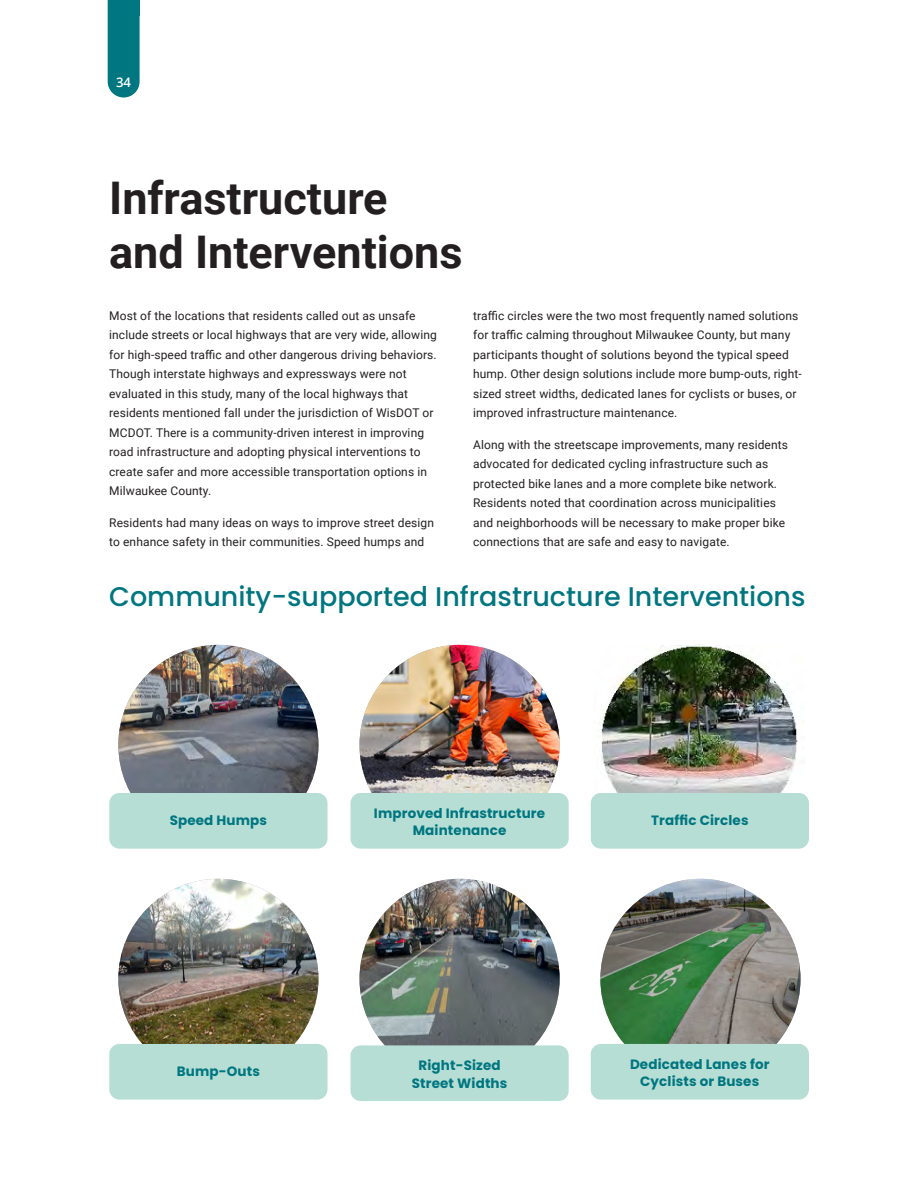
<style>
.page{position:relative;width:918px;height:1188px;background:#fff}
.page>*{position:absolute;margin:0;border:0;box-sizing:border-box;transform-origin:0 0}
.t1{font:700 45px/54px "Roboto";color:#231f20}
.t2{font:500 27px "Poppins";color:#007680}
.medium_paragraph{font:700 13.5px/17.5px "Poppins";letter-spacing:.01em;color:#007680;text-align:center}
.t3{font:600 13.2px "Open Sans";color:#fff}
.Paragraph_Style_1{font:12px/19.5px "Roboto";letter-spacing:.01em;color:#231f20}
</style>
<div class="page">
<img style="left:597px;top:645px;width:206px;height:149px">
<svg style="left:108px;top:15px;width:32px;height:83px;background:#0e7d87"></svg>
<div style="left:108px;top:0;width:32px;height:15px;background:#007680"></div>
<img style="left:118px;top:645px;width:200px;height:200px;border-radius:100px">
<img style="left:118px;top:879px;width:200px;height:200px;border-radius:100px">
<img style="left:359px;top:879px;width:201px;height:200px;border-radius:100px">
<img style="left:600px;top:879px;width:201px;height:200px;border-radius:100px">
<div style="left:109px;top:793px;width:218px;height:56px;background:#b6ded4;border-radius:10px"></div>
<div style="left:109px;top:1044px;width:218px;height:56px;background:#b6ded4;border-radius:10px"></div>
<div style="left:350px;top:793px;width:219px;height:56px;background:#b6ded4;border-radius:10px"></div>
<div style="left:350px;top:1045px;width:219px;height:56px;background:#b6ded4;border-radius:10px"></div>
<div style="left:591px;top:793px;width:218px;height:56px;background:#b6ded4;border-radius:10px"></div>
<div style="left:591px;top:1044px;width:218px;height:56px;background:#b6ded4;border-radius:10px"></div>
<img style="left:359px;top:645px;width:201px;height:148px">
<p class="t3" style="left:116px;top:73px;width:17px">34</p>
<p class="t1" style="left:109px;top:170px;width:355px">Infrastructure and Interventions</p>
<p class="Paragraph_Style_1" style="left:473px;top:305px;width:330px">traffic circles were the two most frequently named solutions for traffic calming throughout Milwaukee County, but many participants thought of solutions beyond the typical speed hump. Other design solutions include more bump-outs, right&shy;sized street widths, dedicated lanes for cyclists or buses, or improved infrastructure maintenance.</p>
<p class="Paragraph_Style_1" style="left:473px;top:434px;width:316px">Along with the streetscape improvements, many residents advocated for dedicated cycling infrastructure such as protected bike lanes and a more complete bike network.<br>Residents noted that coordination across municipalities and neighborhoods will be necessary to make proper bike connections that are safe and easy to navigate.</p>
<p class="t2" style="left:109px;top:581px;width:698px">Community-supported Infrastructure Interventions</p>
<p class="Paragraph_Style_1" style="left:109px;top:305px;width:329px">Most of the locations that residents called out as unsafe include streets or local highways that are very wide, allowing for high-speed traffic and other dangerous driving behaviors.<br>Though interstate highways and expressways were not evaluated in this study, many of the local highways that residents mentioned fall under the jurisdiction of WisDOT or MCDOT. There is a community-driven interest in improving road infrastructure and adopting physical interventions to create safer and more accessible transportation options in Milwaukee County.</p>
<p class="Paragraph_Style_1" style="left:109px;top:512px;width:326px">Residents had many ideas on ways to improve street design to enhance safety in their communities. Speed humps and</p>
<p class="medium_paragraph" style="left:170px;top:812px;width:99px">Speed Humps</p>
<p class="medium_paragraph" style="left:177px;top:1063px;width:85px">Bump-Outs</p>
<p class="medium_paragraph" style="left:374px;top:804px;width:173px">Improved Infrastructure<br>Maintenance</p>
<p class="medium_paragraph" style="left:651px;top:812px;width:99px">Traffic Circles</p>
<p class="medium_paragraph" style="left:419px;top:1057px;width:84px">Right-Sized</p>
<p class="medium_paragraph" style="left:412px;top:1074px;width:97px">Street Widths</p>
<p class="medium_paragraph" style="left:630px;top:1055px;width:141px">Dedicated Lanes for<br>Cyclists or Buses</p>
</div>
